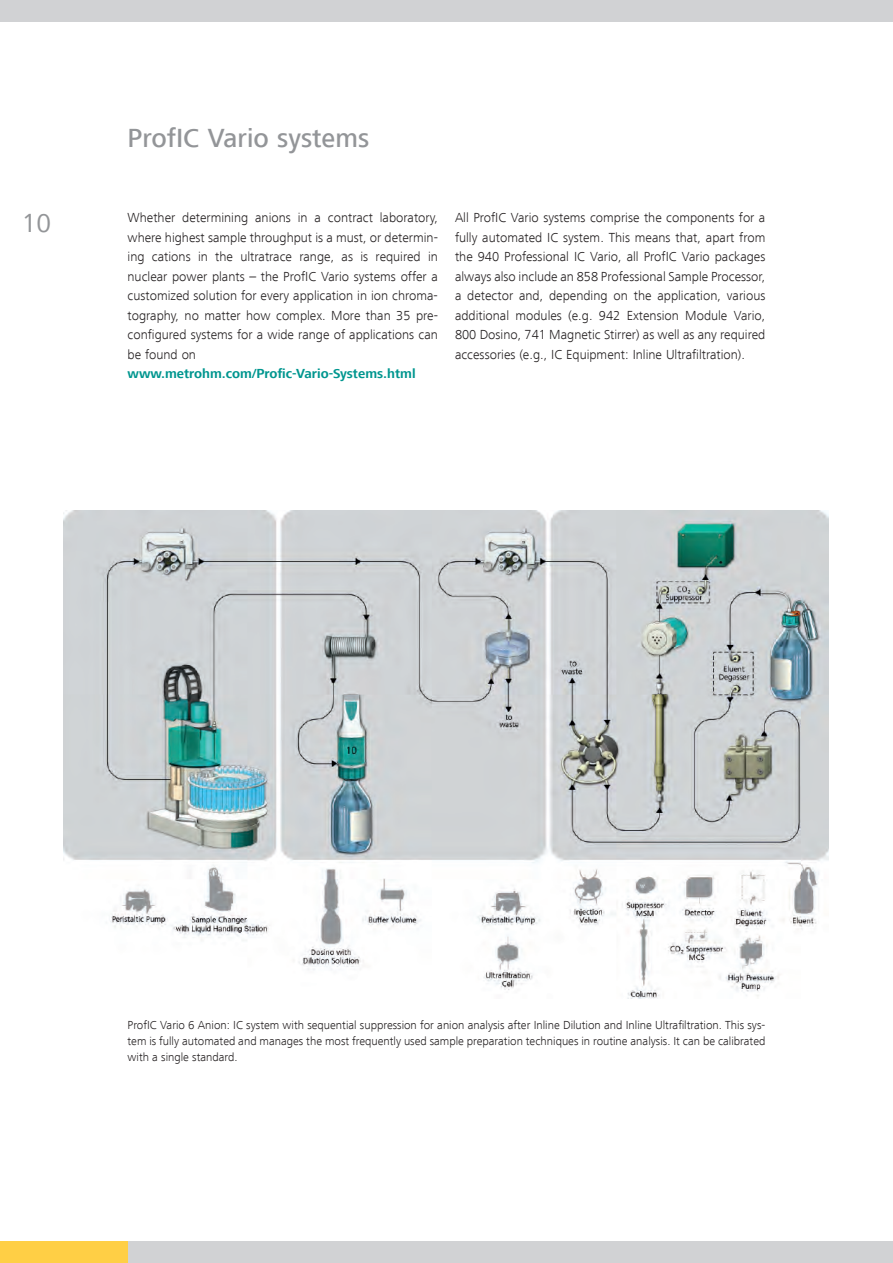
<style>
.page{position:relative;width:893px;height:1263px;background:#fff}
.page>*{position:absolute;margin:0;border:0;box-sizing:border-box;transform-origin:0 0}
.t1{font:500 27px "Frutiger Next LT";color:#939598}
.t2{font:27px "Frutiger Next LT";color:#939598}
.t3{font:300 13.5px/19.5px "Frutiger Next LT";color:#231f20;text-align:justify}
.t4{font:700 13.5px "Frutiger Next LT";color:#00968f}
.t5{font:300 12px/15.8px "Frutiger Next LT";color:#231f20;text-align:justify}
</style>
<div class="page">
<div style="left:0;top:1242px;width:893px;height:21px;background:#d1d2d4"></div>
<div style="left:0;top:0;width:893px;height:21px;background:#d1d2d4"></div>
<div style="left:0;top:1242px;width:128px;height:21px;background:#ffcf45"></div>
<img style="left:64px;top:510px;width:765px;height:488px">
<h1 class="t2" style="left:22px;top:208px;width:31px">10</h1>
<h1 class="t1" style="left:128px;top:123px;width:243px">ProfIC Vario systems</h1>
<p class="t3" style="left:128px;top:208px;width:312px">Whether determining anions in a contract laboratory, where highest sample throughput is a must, or determin&shy;ing cations in the ultratrace range, as is required in nuclear power plants – the ProfIC Vario systems offer a customized solution for every application in ion chroma&shy;tography, no matter how complex. More than 35 pre&shy;configured systems for a wide range of applications can be found on</p>
<p class="t4" style="left:128px;top:366px;width:289px">www.metrohm.com/Profic-Vario-Systems.html</p>
<p class="t3" style="left:455px;top:208px;width:312px">All ProfIC Vario systems comprise the components for a fully automated IC system. This means that, apart from the 940 Professional IC Vario, all ProfIC Vario packages always also include an 858 Professional Sample Processor, a detector and, depending on the application, various additional modules (e.g. 942 Extension Module Vario, 800 Dosino, 741 Magnetic Stirrer) as well as any required accessories (e.g., IC Equipment: Inline Ultrafiltration).</p>
<p class="t5" style="left:128px;top:1017px;width:639px">ProfIC Vario 6 Anion: IC system with sequential suppression for anion analysis after Inline Dilution and Inline Ultrafiltration. This sys&shy;tem is fully automated and manages the most frequently used sample preparation techniques in routine analysis. It can be calibrated with a single standard.</p>
</div>
